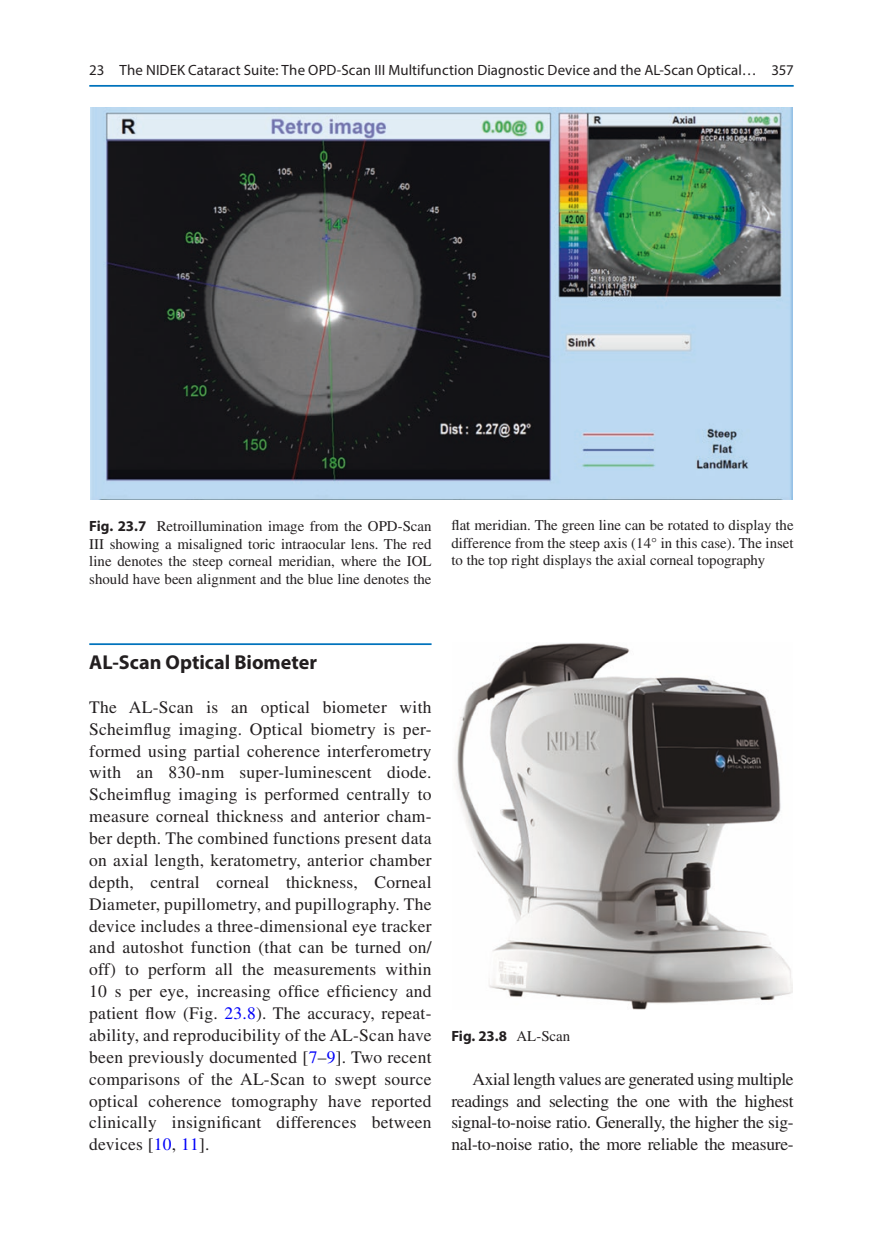
<style>
.page{position:relative;width:883px;height:1260px;background:#fff}
.page>*{position:absolute;margin:0;border:0;box-sizing:border-box;transform-origin:0 0}
.t1{font:700 20.12px "Myriad Pro";color:#231f20}
.t2{font:17.5px/21.9px "Times LT Std";letter-spacing:-.01em;color:#231f20;text-align:justify}
.t3{font:14.88px/17.5px "Times LT Std";color:#231f20;text-align:justify}
.t4{font:14.88px "Myriad Pro";letter-spacing:.005em;color:#231f20}
.t5{font:700 14.88px "Myriad Pro";color:#231f20}
.s1{font-family:"Myriad Pro";font-weight:700}
.s2{color:#0000fa}
.s3{font-family:"Times LT Std";font-weight:400}
</style>
<div class="page">
<img style="left:91px;top:107px;width:701px;height:393px">
<img style="left:455px;top:643px;width:337px;height:366px">
<hr style="left:89px;top:643px;width:343px;height:2px;background:#0073bc">
<hr style="left:89px;top:85px;width:705px;height:2px;background:#0073bc">
<p class="t4" style="left:89px;top:61px;width:669px">23 The NIDEK Cataract Suite: The OPD-Scan III Multifunction Diagnostic Device and the AL-Scan Optical…</p>
<p class="t4" style="left:771px;top:61px;width:24px">357</p>
<p class="t3" style="left:89px;top:518px;width:344px"><span class="s1">Fig. 23.7</span> Retroillumination image from the OPD-Scan III showing a misaligned toric intraocular lens. The red line denotes the steep corneal meridian, where the IOL should have been alignment and the blue line denotes the</p>
<p class="t3" style="left:451px;top:517px;width:344px">flat meridian. The green line can be rotated to display the difference from the steep axis (14° in this case). The inset to the top right displays the axial corneal topography</p>
<p class="t1" style="left:89px;top:649px;width:229px">AL-Scan Optical Biometer</p>
<p class="t2" style="left:89px;top:696px;width:344px">The AL-Scan is an optical biometer with Scheimflug imaging. Optical biometry is per&shy;formed using partial coherence interferometry with an 830-nm super-luminescent diode.<br>Scheimflug imaging is performed centrally to measure corneal thickness and anterior cham&shy;ber depth. The combined functions present data on axial length, keratometry, anterior chamber depth, central corneal thickness, Corneal Diameter, pupillometry, and pupillography. The device includes a three-dimensional eye tracker and autoshot function (that can be turned on/ off) to perform all the measurements within 10 s per eye, increasing office efficiency and patient flow (Fig. <span class="s2">23.8</span>). The accuracy, repeat&shy;ability, and reproducibility of the AL-Scan have been previously documented [<span class="s2">7</span>–<span class="s2">9</span>]. Two recent comparisons of the AL-Scan to swept source optical coherence tomography have reported clinically insignificant differences between devices [<span class="s2">10</span>, <span class="s2">11</span>].</p>
<p class="t5" style="left:451px;top:1026px;width:120px">Fig. 23.8 <span class="s3">AL-Scan</span></p>
<p class="t2" style="left:451px;top:1068px;width:344px;text-indent:21px">Axial length values are generated using multiple readings and selecting the one with the highest signal-to-noise ratio. Generally, the higher the sig&shy;nal-to-noise ratio, the more reliable the measure-</p>
</div>
